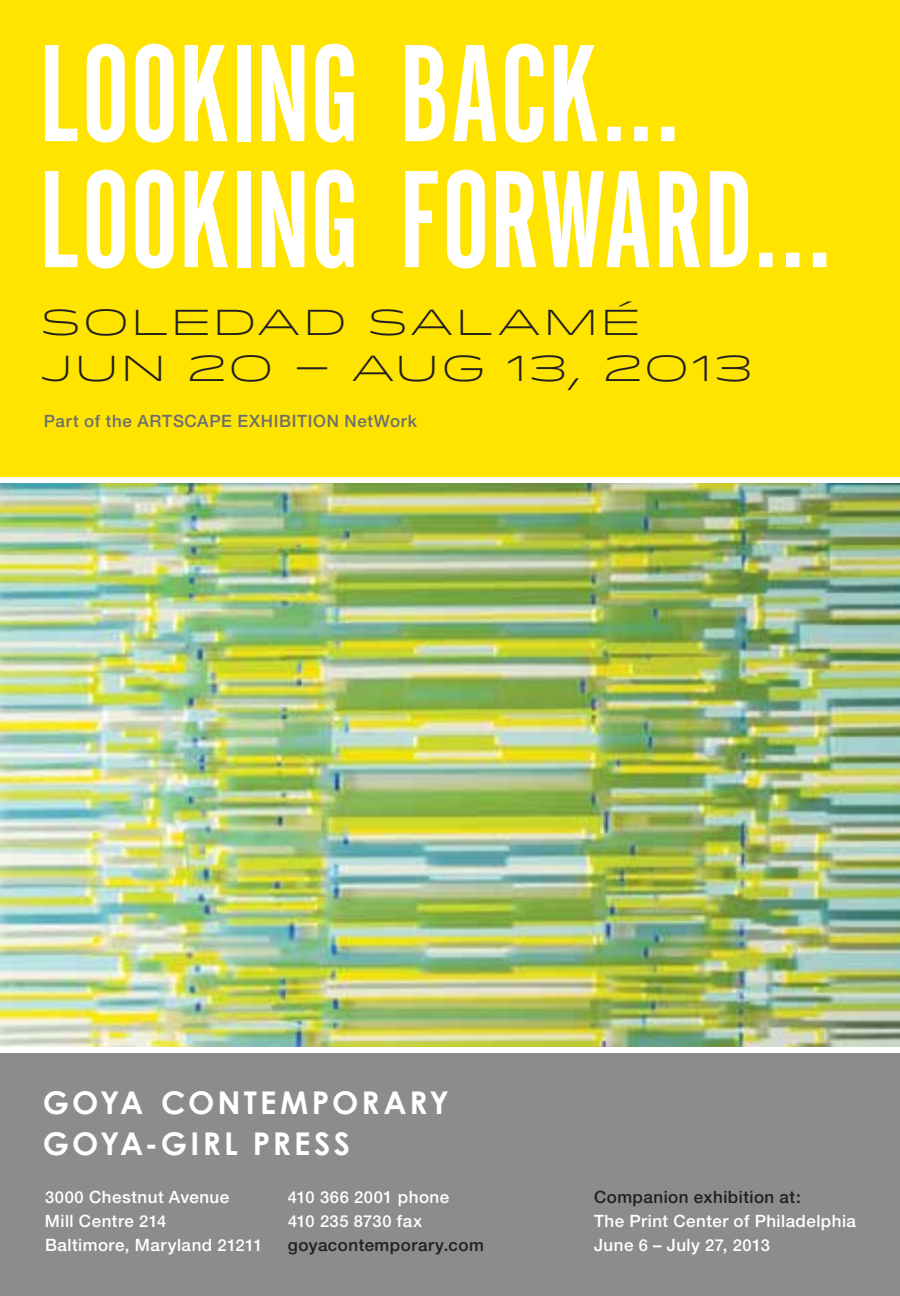
<style>
.page{position:relative;width:900px;height:1296px;background:#fff}
.page>*{position:absolute;margin:0;border:0;box-sizing:border-box;transform-origin:0 0}
.t1{font:144px/126px "Alternate Gothic EF No One";color:#fff}
.t2{font:300 36px/46px "Idlewild";letter-spacing:.035em;color:#231f20}
.t3{font:700 31.4px/40.4px "Century Gothic";letter-spacing:.1em;color:#fff}
.t4{font:500 17px/24px "Helvetica Neue";letter-spacing:.03em;color:#fff}
.t5{font:500 17px "Helvetica Neue";letter-spacing:.03em;color:#231f20}
.t6{font:500 17px "Helvetica Neue";letter-spacing:.04em;color:#6d6e71}
.t7{font:500 16.4px/24px "Helvetica Neue";letter-spacing:.025em;color:#fff}
.s1{font-size:16.4px}
.s2{font-size:17px}
</style>
<div class="page">
<div style="left:0;top:0;width:900px;height:477px;background:#ffe400"></div>
<div style="left:0;top:1053px;width:900px;height:243px;background:#8a8c8e"></div>
<img style="left:0;top:484px;width:900px;height:562px">
<h1 class="t1" style="left:39px;top:36px;width:795px">LOOKING BACK…<br>LOOKING FORWARD…</h1>
<h2 class="t2" style="left:40px;top:298px;width:715px">SOLEDAD SALAMÉ<br>JUN 20 – AUG 13, 2013</h2>
<p class="t6" style="left:44px;top:411px;width:374px">Part of the ARTSCAPE Exhibition NetWork</p>
<h3 class="t3" style="left:43px;top:1082px;width:408px">GOYA CONTEMPORARY<br>GOYA-GIRL PRESS</h3>
<p class="t4" style="left:45px;top:1185px;width:219px"><span class="s1">3000</span> Chestnut Avenue<br>Mill Centre <span class="s1">214<br></span>Baltimore, Maryland <span class="s1">21211</span></p>
<p class="t7" style="left:288px;top:1185px;width:163px">410 366 200<span class="s2">1 phone<br></span>410 235 8730 <span class="s2">fax</span></p>
<p class="t5" style="left:288px;top:1235px;width:197px">goyacontemporary.com</p>
<p class="t5" style="left:594px;top:1187px;width:208px">Companion exhibition at:</p>
<p class="t4" style="left:594px;top:1209px;width:264px">The Print Center of Philadelphia<br>June <span class="s1">6</span> – July <span class="s1">27</span>, <span class="s1">2013</span></p>
</div>
